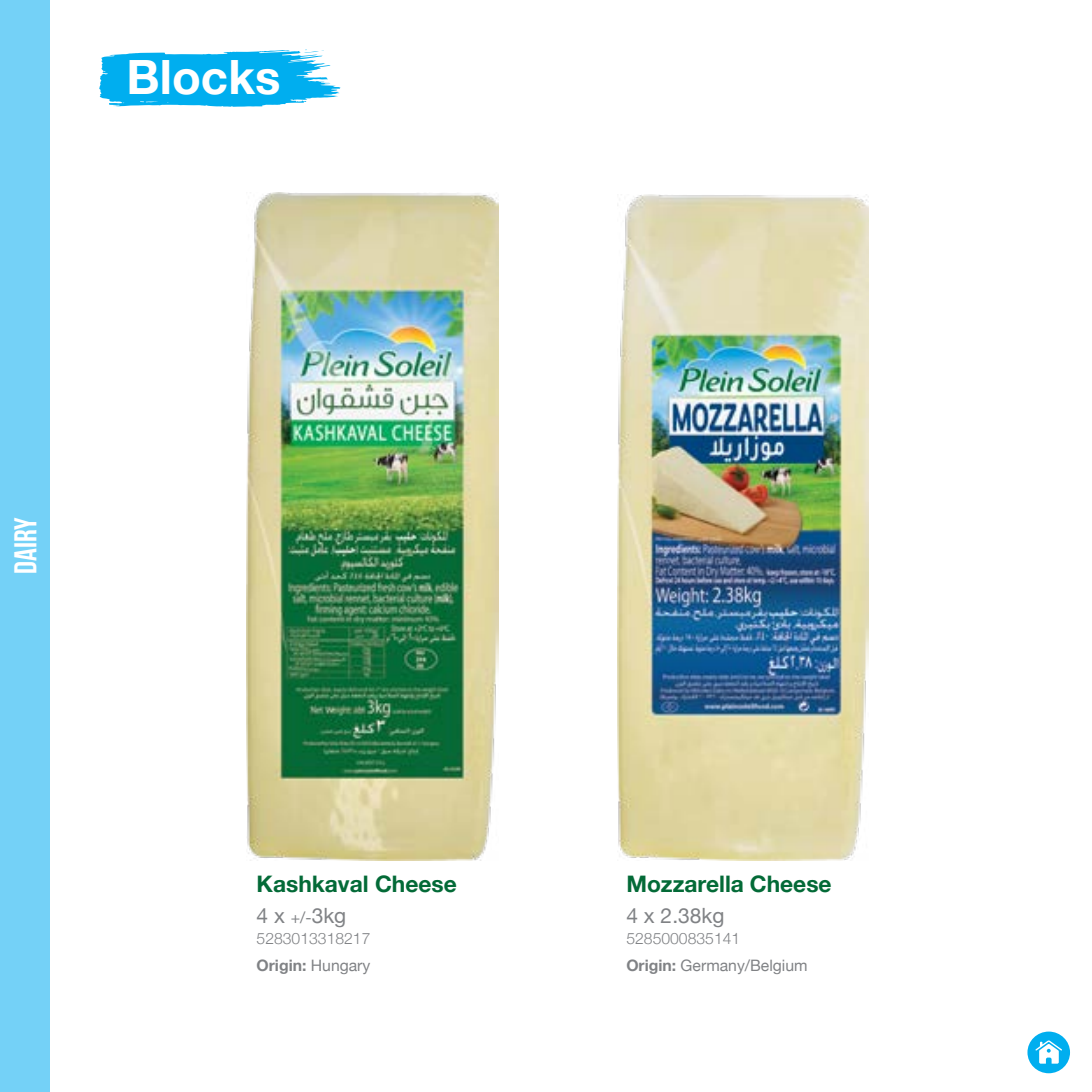
<style>
.page{position:relative;width:1092px;height:1092px;background:#fff}
.page>*{position:absolute;margin:0;border:0;box-sizing:border-box;transform-origin:0 0}
.t1{font:700 47.25px "Helvetica Neue";color:#fff}
.t2{font:31.5px "Bebas Neue";color:#fff}
.t3{font:700 22.75px "Helvetica Neue";color:#036a37}
.t4{font:21px "Helvetica Neue";color:#808285}
.t5{font:300 15.75px "Helvetica Neue";color:#808285}
.t6{font:15.75px "Helvetica Neue";color:#808285}
.t7{font:700 15.75px "Helvetica Neue";color:#808285}
.s1{font-size:15.75px}
.s2{font-weight:400}
.s3{font-weight:700}
</style>
<div class="page">
<div style="left:0;top:0;width:50px;height:1091px;background:#74d1f7"></div>
<svg style="left:99px;top:49px;width:241px;height:58px"></svg>
<img style="left:617px;top:194px;width:251px;height:666px">
<img style="left:247px;top:193px;width:251px;height:667px">
<div style="left:1027px;top:1031px;width:42px;height:42px;background:#00aeef;border-radius:50%"></div>
<svg style="left:1035px;top:1040px;width:26px;height:23px"></svg>
<h1 class="t1" style="left:126px;top:41px;width:155px">Blocks</h1>
<h2 class="t2" style="left:8px;top:573px;width:58px;rotate:-90deg">dairy</h2>
<p class="t3" style="left:256px;top:865px;width:202px">Kashkaval Cheese</p>
<p class="t3" style="left:626px;top:865px;width:207px">Mozzarella Cheese</p>
<p class="t4" style="left:256px;top:900px;width:91px">4 x <span class="s1">+/-</span>3kg</p>
<p class="t5" style="left:256px;top:925px;width:115px">5283013318217</p>
<p class="t4" style="left:626px;top:900px;width:100px">4 x 2.38kg</p>
<p class="t5" style="left:626px;top:925px;width:115px">5285000835141</p>
<p class="t7" style="left:256px;top:953px;width:115px">Origin: <span class="s2">Hungary</span></p>
<p class="t6" style="left:626px;top:954px;width:183px"><span class="s3">Origin:</span> Germany/Belgium</p>
</div>
